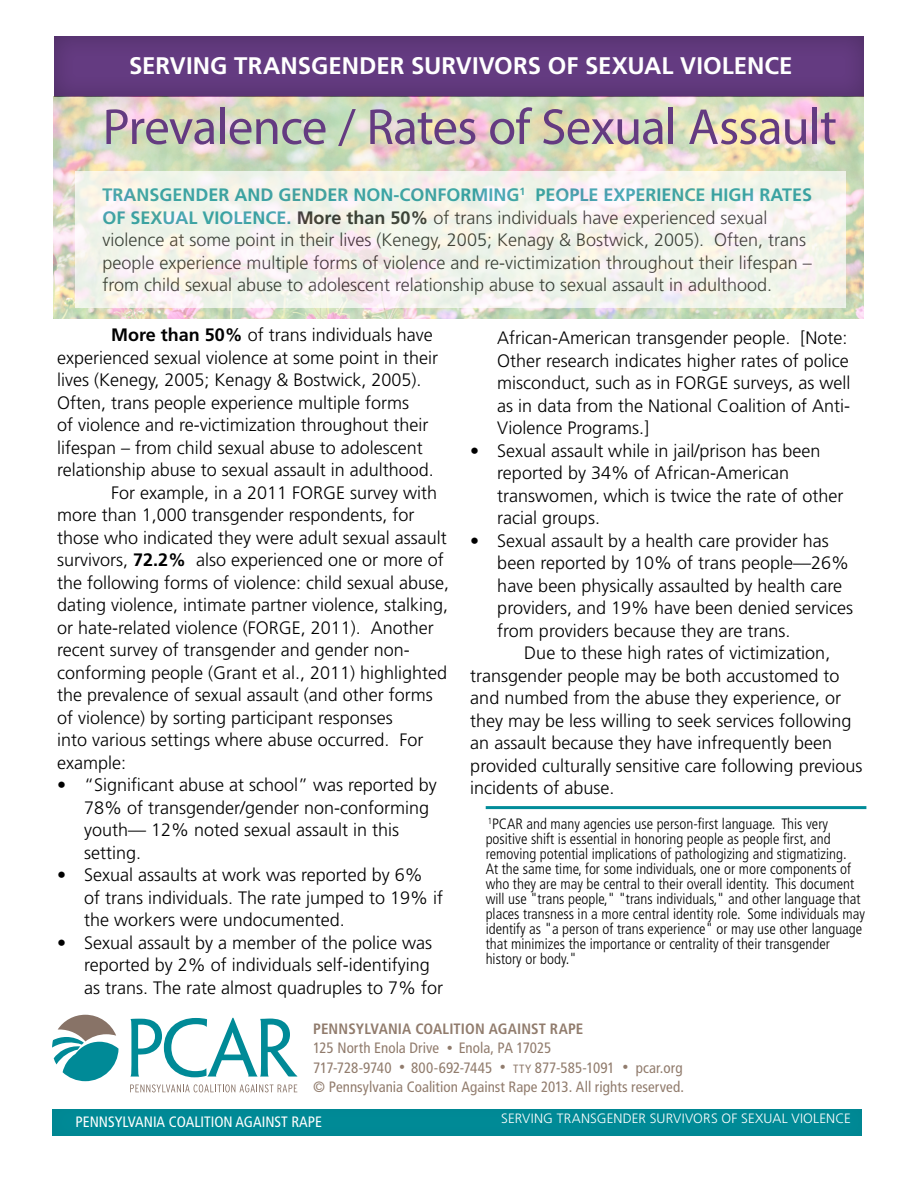
<style>
.page{position:relative;width:918px;height:1188px;background:#fff}
.page>*{position:absolute;margin:0;border:0;box-sizing:border-box;transform-origin:0 0}
.t1{font:51px "Myriad Pro";letter-spacing:-.015em;color:#643b81}
.t2{font:700 24px "Frutiger LT Std";color:#fff}
.t3{font:300 18px/22.5px "Frutiger LT Std";color:#000}
.t4{font:300 condensed 15px/15px "Frutiger LT Std";color:#000}
.t5{font:condensed 15px/19.5px "Frutiger LT Std";color:#917c6d}
.t6{font:condensed 15px "Frutiger LT Std";color:#fff}
.t7{font:300 13.5px "Frutiger LT Std";letter-spacing:.015em;color:#fff}
.s1{font-weight:700;color:#008c99}
.s2{font-weight:700}
.s3{font-size:12px}
</style>
<div class="page">
<div style="left:39px;top:24px;width:838px;height:75px;background:#000;opacity:.25"></div>
<img style="left:54px;top:97px;width:810px;height:222px">
<div style="left:40px;top:1098px;width:835px;height:39px;background:#917c6d;opacity:.12"></div>
<svg style="left:76px;top:171px;width:770px;height:137px;fill:#f3f3ea"></svg>
<svg style="left:130px;top:1084px;width:167px;height:8px"></svg>
<svg style="left:131px;top:1018px;width:166px;height:59px"></svg>
<svg style="left:52px;top:1015px;width:67px;height:66px"></svg>
<hr style="left:486px;top:806px;width:380px;height:3px;background:#008c99">
<h2 class="t2" style="left:129px;top:52px;width:665px">SERVING TRANSGENDER SURVIVORS OF SEXUAL VIOLENCE</h2>
<h1 class="t1" style="left:103px;top:95px;width:736px">Prevalence / Rates of Sexual Assault</h1>
<p class="t3" style="left:103px;top:184px;width:711px"><span class="s1">TRANSGENDER AND GENDER NON-CONFORMING</span><sup>1</sup> <span class="s1">PEOPLE EXPERIENCE HIGH RATES OF SEXUAL VIOLENCE.</span> <span class="s2">MORE THAN 50%</span> of trans individuals have experienced sexual violence at some point in their lives (Kenegy, 2005; Kenagy &amp; Bostwick, 2005). Often, trans people experience multiple forms of violence and re-victimization throughout their lifespan – from child sexual abuse to adolescent relationship abuse to sexual assault in adulthood.</p>
<p class="t3" style="left:111px;top:324px;width:323px"><span class="s2">MORE THAN 50%</span> of trans individuals have</p>
<p class="t3" style="left:57px;top:346px;width:383px">experienced sexual violence at some point in their</p>
<p class="t3" style="left:57px;top:369px;width:366px">lives (Kenegy, 2005; Kenagy &amp; Bostwick, 2005).</p>
<p class="t3" style="left:57px;top:391px;width:354px">Often, trans people experience multiple forms</p>
<p class="t3" style="left:57px;top:414px;width:373px">of violence and re-victimization throughout their</p>
<p class="t3" style="left:57px;top:436px;width:367px">lifespan – from child sexual abuse to adolescent</p>
<p class="t3" style="left:57px;top:459px;width:378px">relationship abuse to sexual assault in adulthood.</p>
<p class="t3" style="left:111px;top:481px;width:328px">For example, in a 2011 FORGE survey with</p>
<p class="t3" style="left:57px;top:504px;width:359px">more than 1,000 transgender respondents, for</p>
<p class="t3" style="left:57px;top:526px;width:391px">those who indicated they were adult sexual assault</p>
<p class="t3" style="left:57px;top:549px;width:388px">survivors, <span class="s2">72.2%</span> also experienced one or more of</p>
<p class="t3" style="left:57px;top:571px;width:394px">the following forms of violence: child sexual abuse,</p>
<p class="t3" style="left:57px;top:594px;width:393px">dating violence, intimate partner violence, stalking,</p>
<p class="t3" style="left:57px;top:616px;width:378px">or hate-related violence (FORGE, 2011). Another</p>
<p class="t3" style="left:57px;top:639px;width:354px">recent survey of transgender and gender non-</p>
<p class="t3" style="left:57px;top:661px;width:392px">conforming people (Grant et al., 2011) highlighted</p>
<p class="t3" style="left:57px;top:684px;width:377px">the prevalence of sexual assault (and other forms</p>
<p class="t3" style="left:57px;top:706px;width:337px">of violence) by sorting participant responses</p>
<p class="t3" style="left:57px;top:729px;width:368px">into various settings where abuse occurred. For</p>
<p class="t3" style="left:57px;top:751px;width:70px">example:</p>
<p class="t3" style="left:84px;top:774px;width:354px;text-indent:-27px">• “Significant abuse at school” was reported by 78% of transgender/gender non-conforming youth— 12% noted sexual assault in this setting.</p>
<p class="t3" style="left:84px;top:864px;width:361px;text-indent:-27px">• Sexual assaults at work was reported by 6% of trans individuals. The rate jumped to 19% if the workers were undocumented.</p>
<p class="t3" style="left:84px;top:931px;width:361px;text-indent:-27px">• Sexual assault by a member of the police was reported by 2% of individuals self-identifying as trans. The rate almost quadruples to 7% for</p>
<p class="t3" style="left:497px;top:327px;width:355px">African-American transgender people. [Note:<br>Other research indicates higher rates of police misconduct, such as in FORGE surveys, as well as in data from the National Coalition of Anti-Violence Programs.]</p>
<p class="t3" style="left:497px;top:439px;width:348px;text-indent:-27px">• Sexual assault while in jail/prison has been reported by 34% of African-American transwomen, which is twice the rate of other racial groups.</p>
<p class="t3" style="left:470px;top:529px;width:360px">• Sexual assault by a health care provider has</p>
<p class="t3" style="left:497px;top:552px;width:353px">been reported by 10% of trans people—26%</p>
<p class="t3" style="left:497px;top:574px;width:346px">have been physically assaulted by health care</p>
<p class="t3" style="left:497px;top:597px;width:357px">providers, and 19% have been denied services</p>
<p class="t3" style="left:497px;top:619px;width:295px">from providers because they are trans.</p>
<p class="t3" style="left:470px;top:642px;width:34px">D</p>
<p class="t3" style="left:470px;top:642px;width:394px;text-indent:66px">ue to these high rates of victimization, transgender people may be both accustomed to and numbed from the abuse they experience, or they may be less willing to seek services following an assault because they have infrequently been provided culturally sensitive care following previous incidents of abuse.</p>
<p class="t4" style="left:486px;top:817px;width:381px"><sup>1</sup>PCAR and many agencies use person-first language. This very positive shift is essential in honoring people as people first, and removing potential implications of pathologizing and stigmatizing.<br>At the same time, for some individuals, one or more components of who they are may be central to their overall identity. This document will use "trans people," "trans individuals," and other language that places transness in a more central identity role. Some individuals may identify as "a person of trans experience" or may use other language that minimizes the importance or centrality of their transgender history or body."</p>
<p class="t5" style="left:313px;top:1019px;width:372px"><span class="s2">PENNSYLVANIA COALITION AGAINST RAPE<br></span>125 North Enola Drive <span class="s3">•</span> Enola, PA 17025<br>717-728-9740 <span class="s3">•</span> 800-692-7445 <span class="s3">• TTY</span> 877-585-1091 <span class="s3">•</span> pcar.org © Pennsylvania Coalition Against Rape 2013. All rights reserved.</p>
<p class="t6" style="left:76px;top:1114px;width:248px">Pennsylvania Coalition Against Rape</p>
<p class="t7" style="left:501px;top:1111px;width:201px">Serving Transgender Survivors</p>
<p class="t7" style="left:722px;top:1111px;width:129px">of Sexual Violence</p>
</div>
